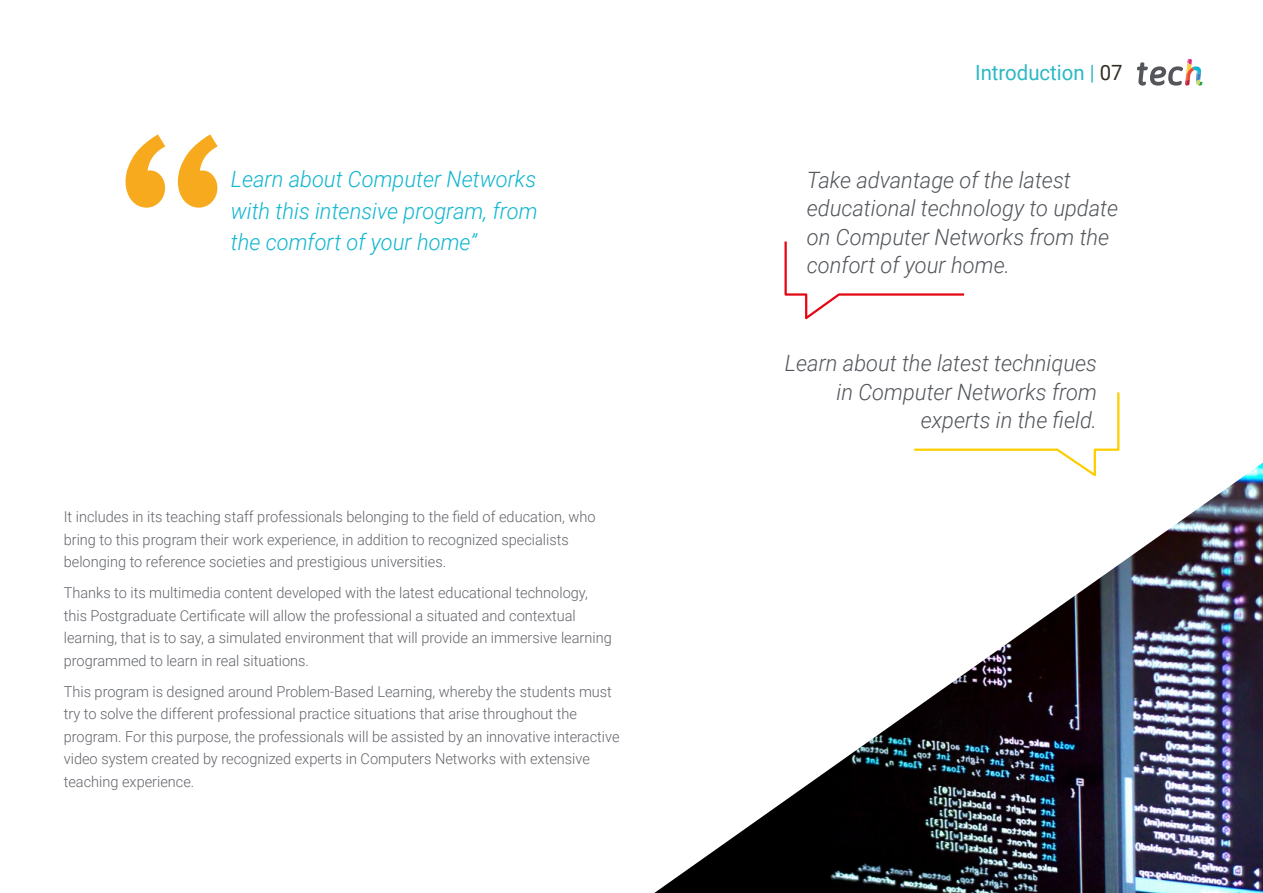
<style>
.page{position:relative;width:1263px;height:893px;background:#fff}
.page>*{position:absolute;margin:0;border:0;box-sizing:border-box;transform-origin:0 0}
.t1{font:italic 300 22.5px/28.5px "Roboto";color:#52555b}
.t2{font:italic 300 22.5px/31.5px "Roboto";color:#0fb6cf;text-align:justify}
.t3{font:21px "Roboto";color:#2db8c5}
.t4{font:300 15px/22.5px "Roboto";color:#61646a}
.s1{color:#312e20}
</style>
<div class="page">
<svg style="left:1137px;top:59px;width:65px;height:27px"></svg>
<svg style="left:126px;top:134px;width:92px;height:74px"></svg>
<svg style="left:784px;top:241px;width:181px;height:79px"></svg>
<svg style="left:914px;top:392px;width:206px;height:71px"></svg>
<img style="left:654px;top:463px;width:609px;height:430px">
<h1 class="t2" style="left:231px;top:162px;width:308px">Learn about Computer Networks with this intensive program, from the comfort of your home”</h1>
<p class="t4" style="left:64px;top:505px;width:533px">It includes in its teaching staff professionals belonging to the field of education, who bring to this program their work experience, in addition to recognized specialists belonging to reference societies and prestigious universities.</p>
<p class="t4" style="left:64px;top:581px;width:549px">Thanks to its multimedia content developed with the latest educational technology, this Postgraduate Certificate will allow the professional a situated and contextual learning, that is to say, a simulated environment that will provide an immersive learning programmed to learn in real situations.</p>
<p class="t4" style="left:64px;top:679px;width:557px">This program is designed around Problem-Based Learning, whereby the students must try to solve the different professional practice situations that arise throughout the program. For this purpose, the professionals will be assisted by an innovative interactive video system created by recognized experts in Computers Networks with extensive teaching experience.</p>
<h2 class="t3" style="left:975px;top:57px;width:149px">Introduction | <span class="s1">07</span></h2>
<h1 class="t1" style="left:807px;top:165px;width:313px">Take advantage of the latest educational technology to update on Computer Networks from the confort of your home.</h1>
<h1 class="t1" style="left:785px;top:348px;width:314px;text-align:right">Learn about the latest techniques in Computer Networks from experts in the field.</h1>
</div>
